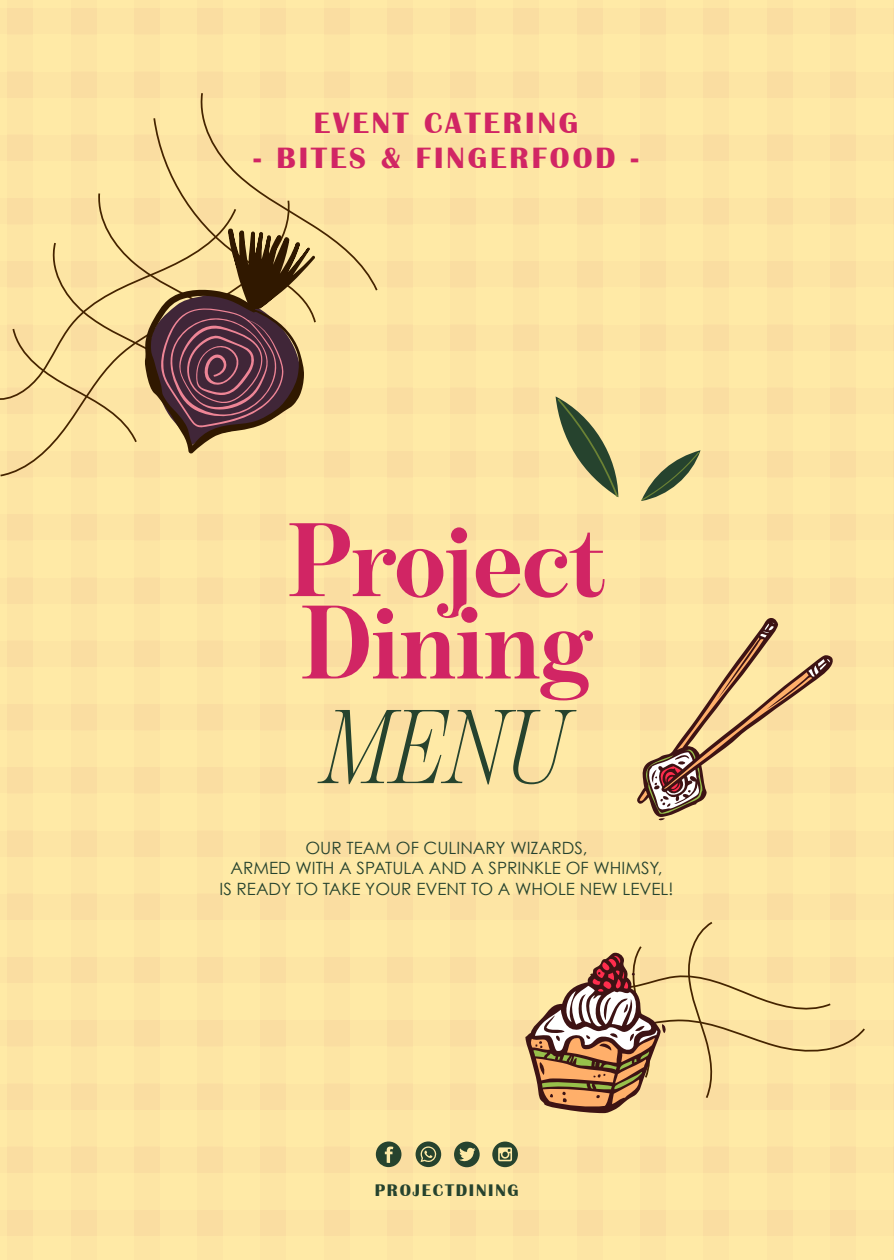
<style>
.page{position:relative;width:894px;height:1260px;background:#fff}
.page>*{position:absolute;margin:0;border:0;box-sizing:border-box;transform-origin:0 0}
.t1{font:italic 300 106.84px "Benton Mod Disp Cond";color:#26432e}
.t2{font:700 30.28px "Britannic";letter-spacing:.1em;color:#d12564}
.t3{font:700 17.32px "Britannic";letter-spacing:.1em;color:#26432e}
.t4{font:16.89px/20.1px "Century Gothic";color:#26432e;text-align:center}
</style>
<div class="page">
<div style="left:0;top:0;width:893px;height:1260px;background:#ffeaa6"></div>
<div style="left:7px;top:0;width:26px;height:1260px;background:#fde5a4"></div>
<div style="left:70px;top:0;width:26px;height:1260px;background:#fde5a4"></div>
<div style="left:134px;top:0;width:26px;height:1260px;background:#fde5a4"></div>
<div style="left:197px;top:0;width:26px;height:1260px;background:#fde5a4"></div>
<div style="left:260px;top:0;width:26px;height:1260px;background:#fde5a4"></div>
<div style="left:323px;top:0;width:26px;height:1260px;background:#fde5a4"></div>
<div style="left:387px;top:0;width:25px;height:1260px;background:#fde5a4"></div>
<div style="left:450px;top:0;width:26px;height:1260px;background:#fde5a4"></div>
<div style="left:513px;top:0;width:26px;height:1260px;background:#fde5a4"></div>
<div style="left:576px;top:0;width:26px;height:1260px;background:#fde5a4"></div>
<div style="left:639px;top:0;width:26px;height:1260px;background:#fde5a4"></div>
<div style="left:703px;top:0;width:26px;height:1260px;background:#fde5a4"></div>
<div style="left:766px;top:0;width:26px;height:1260px;background:#fde5a4"></div>
<div style="left:829px;top:0;width:26px;height:1260px;background:#fde5a4"></div>
<hr style="left:892px;top:0;width:1px;height:1260px;background:#efbc9a">
<div style="left:0;top:1210px;width:893px;height:25px;background:#fde5a4"></div>
<div style="left:0;top:1146px;width:893px;height:26px;background:#fde5a4"></div>
<div style="left:0;top:1083px;width:893px;height:26px;background:#fde5a4"></div>
<div style="left:0;top:1020px;width:893px;height:26px;background:#fde5a4"></div>
<div style="left:0;top:957px;width:893px;height:26px;background:#fde5a4"></div>
<div style="left:0;top:894px;width:893px;height:25px;background:#fde5a4"></div>
<div style="left:0;top:830px;width:893px;height:26px;background:#fde5a4"></div>
<div style="left:0;top:767px;width:893px;height:26px;background:#fde5a4"></div>
<div style="left:0;top:704px;width:893px;height:26px;background:#fde5a4"></div>
<div style="left:0;top:641px;width:893px;height:26px;background:#fde5a4"></div>
<div style="left:0;top:577px;width:893px;height:26px;background:#fde5a4"></div>
<div style="left:0;top:514px;width:893px;height:26px;background:#fde5a4"></div>
<div style="left:0;top:451px;width:893px;height:26px;background:#fde5a4"></div>
<div style="left:0;top:388px;width:893px;height:26px;background:#fde5a4"></div>
<div style="left:0;top:325px;width:893px;height:25px;background:#fde5a4"></div>
<div style="left:0;top:261px;width:893px;height:26px;background:#fde5a4"></div>
<div style="left:0;top:198px;width:893px;height:26px;background:#fde5a4"></div>
<div style="left:0;top:135px;width:893px;height:26px;background:#fde5a4"></div>
<div style="left:0;top:72px;width:893px;height:26px;background:#fde5a4"></div>
<div style="left:0;top:9px;width:893px;height:25px;background:#fde5a4"></div>
<svg style="left:289px;top:523px;width:315px;height:177px"></svg>
<svg style="left:555px;top:396px;width:64px;height:102px"></svg>
<svg style="left:641px;top:450px;width:59px;height:51px"></svg>
<svg style="left:375px;top:1141px;width:26px;height:26px"></svg>
<svg style="left:415px;top:1141px;width:26px;height:26px"></svg>
<svg style="left:419px;top:1146px;width:18px;height:16px"></svg>
<div style="left:454px;top:1141px;width:25px;height:26px;background:#26432e;border-radius:50%"></div>
<svg style="left:459px;top:1147px;width:16px;height:14px"></svg>
<div style="left:492px;top:1141px;width:25px;height:26px;background:#26432e;border-radius:50%"></div>
<svg style="left:498px;top:1147px;width:14px;height:14px"></svg>
<svg style="left:11px;top:93px;width:367px;height:361px"></svg>
<svg style="left:525px;top:922px;width:340px;height:191px"></svg>
<svg style="left:637px;top:618px;width:196px;height:203px"></svg>
<h2 class="t2" style="left:314px;top:106px;width:265px">EVENT CATERING</h2>
<h2 class="t2" style="left:253px;top:141px;width:386px">- BITES &amp; FINGERFOOD -</h2>
<h1 class="t1" style="left:325px;top:690px;width:245px">MENU</h1>
<p class="t4" style="left:219px;top:838px;width:455px">OUR TEAM OF CULINARY WIZARDS,<br>ARMED WITH A SPATULA AND A SPRINKLE OF WHIMSY,<br>IS READY TO TAKE YOUR EVENT TO A WHOLE NEW LEVEL!</p>
<p class="t3" style="left:374px;top:1180px;width:145px">PROJECTDINING</p>
</div>
